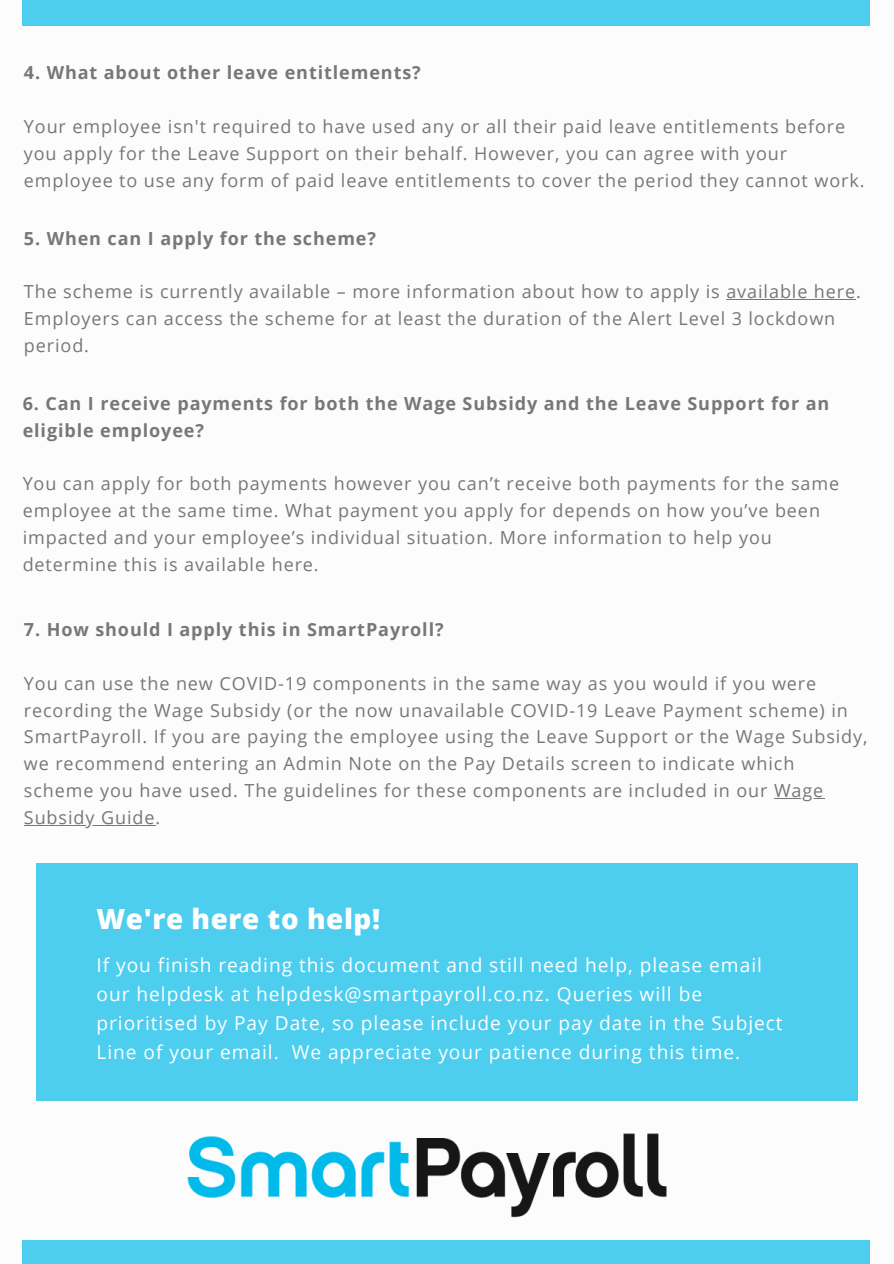
<style>
.page{position:relative;width:894px;height:1264px;background:#fff}
.page>*{position:absolute;margin:0;border:0;box-sizing:border-box;transform-origin:0 0}
.t1{font:800 27.75px "Open Sans";letter-spacing:.02em;color:#fff}
.t2{font:19.2px/29.2px "Open Sans";letter-spacing:.05em;color:#fff}
.t3{font:18px/26.8px "Open Sans";letter-spacing:.05em;color:#777}
.t4{font:700 18px/26.8px "Open Sans";letter-spacing:.05em;color:#777}
</style>
<div class="page">
<div style="left:23px;top:0;width:846px;height:25px;background:#4dceef"></div>
<div style="left:23px;top:1240px;width:846px;height:23px;background:#4dceef"></div>
<hr style="left:726px;top:299px;width:130px;height:1px;background:#777">
<hr style="left:773px;top:798px;width:51px;height:1px;background:#777">
<hr style="left:24px;top:824px;width:131px;height:1px;background:#777">
<div style="left:36px;top:863px;width:821px;height:237px;background:#4dceef"></div>
<img style="left:187px;top:1133px;width:480px;height:84px">
<p class="t4" style="left:24px;top:59px;width:398px">4. What about other leave entitlements?</p>
<p class="t3" style="left:24px;top:113px;width:841px">Your employee isn't required to have used any or all their paid leave entitlements before you apply for the Leave Support on their behalf. However, you can agree with your employee to use any form of paid leave entitlements to cover the period they cannot work.</p>
<p class="t4" style="left:24px;top:224px;width:353px">5. When can I apply for the scheme?</p>
<p class="t3" style="left:24px;top:278px;width:838px">The scheme is currently available – more information about how to apply is available here.<br>Employers can access the scheme for at least the duration of the Alert Level 3 lockdown period.</p>
<p class="t4" style="left:23px;top:389px;width:807px">6. Can I receive payments for both the Wage Subsidy and the Leave Support for an eligible employee?</p>
<p class="t3" style="left:23px;top:470px;width:817px">You can apply for both payments however you can’t receive both payments for the same employee at the same time. What payment you apply for depends on how you’ve been impacted and your employee’s individual situation. More information to help you determine this is available here.</p>
<p class="t4" style="left:24px;top:615px;width:421px">7. How should I apply this in SmartPayroll?</p>
<p class="t3" style="left:24px;top:669px;width:845px">You can use the new COVID-19 components in the same way as you would if you were recording the Wage Subsidy (or the now unavailable COVID-19 Leave Payment scheme) in SmartPayroll. If you are paying the employee using the Leave Support or the Wage Subsidy, we recommend entering an Admin Note on the Pay Details screen to indicate which scheme you have used. The guidelines for these components are included in our Wage Subsidy Guide.</p>
<h1 class="t1" style="left:96px;top:899px;width:285px">We're here to help!</h1>
<p class="t2" style="left:96px;top:949px;width:687px">If you finish reading this document and still need help, please email our helpdesk at helpdesk@smartpayroll.co.nz. Queries will be prioritised by Pay Date, so please include your pay date in the Subject Line of your email. We appreciate your patience during this time.</p>
</div>
